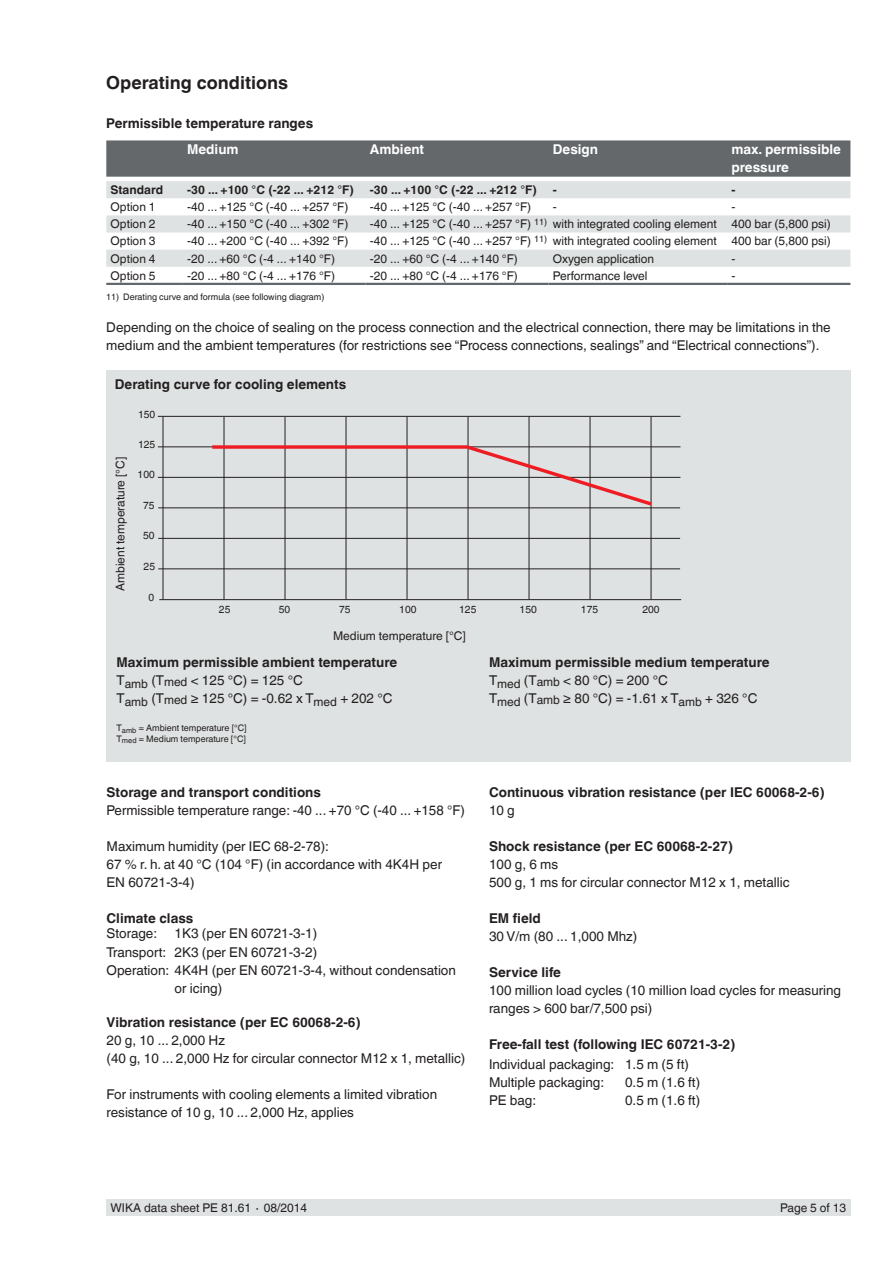
<style>
.page{position:relative;width:893px;height:1263px;background:#fff}
.page>*{position:absolute;margin:0;border:0;box-sizing:border-box;transform-origin:0 0}
.t1{font:700 18px "Helvetica World";color:#231f20}
.t2{font:13.5px/18px "Helvetica World";color:#231f20}
.t3{font:700 13.5px "Helvetica World";color:#231f20}
.t4{font:700 13.5px/18px "Helvetica World";color:#fff}
.t5{font:12px "Helvetica World";color:#231f20}
.t6{font:700 12px "Helvetica World";color:#231f20}
.t7{font:10.35px "Helvetica World";color:#231f20}
.t8{font:9px/10.5px "Helvetica World";color:#231f20}
.s1{font-weight:700}
</style>
<div class="page">
<div style="left:106px;top:1199px;width:744px;height:17px;background:#dfe2e2"></div>
<div style="left:106px;top:371px;width:744px;height:391px;background:#dfe2e2"></div>
<div style="left:106px;top:140px;width:744px;height:37px;background:#64686b"></div>
<svg style="left:106px;top:181px;width:744px;height:86px;fill:#dfe2e2"></svg>
<hr style="left:106px;top:283px;width:77px;height:2px;background:#64686b">
<hr style="left:183px;top:283px;width:183px;height:2px;background:#64686b">
<hr style="left:366px;top:283px;width:183px;height:2px;background:#64686b">
<hr style="left:549px;top:283px;width:178px;height:2px;background:#64686b">
<hr style="left:727px;top:283px;width:123px;height:2px;background:#64686b">
<hr style="left:158px;top:477px;width:522px;height:1px;background:#231f20">
<hr style="left:158px;top:507px;width:522px;height:1px;background:#231f20">
<hr style="left:158px;top:538px;width:522px;height:1px;background:#231f20">
<hr style="left:158px;top:568px;width:522px;height:1px;background:#231f20">
<hr style="left:159px;top:599px;width:522px;height:1px;background:#231f20">
<hr style="left:163px;top:416px;width:1px;height:183px;background:#231f20">
<hr style="left:224px;top:417px;width:1px;height:183px;background:#231f20">
<hr style="left:285px;top:417px;width:1px;height:183px;background:#231f20">
<hr style="left:346px;top:417px;width:1px;height:183px;background:#231f20">
<hr style="left:407px;top:417px;width:1px;height:182px;background:#231f20">
<hr style="left:468px;top:417px;width:1px;height:182px;background:#231f20">
<hr style="left:529px;top:417px;width:1px;height:182px;background:#231f20">
<hr style="left:590px;top:417px;width:1px;height:183px;background:#231f20">
<hr style="left:651px;top:417px;width:1px;height:182px;background:#231f20">
<hr style="left:158px;top:446px;width:522px;height:1px;background:#231f20">
<hr style="left:158px;top:416px;width:522px;height:1px;background:#231f20">
<svg style="left:209px;top:444px;width:446px;height:64px"></svg>
<h1 class="t1" style="left:106px;top:73px;width:183px">Operating conditions</h1>
<p class="t3" style="left:106px;top:116px;width:208px">Permissible temperature ranges</p>
<p class="t4" style="left:187px;top:141px;width:53px">Medium</p>
<p class="t4" style="left:370px;top:141px;width:56px">Ambient</p>
<p class="t4" style="left:553px;top:141px;width:47px">Design</p>
<p class="t4" style="left:731px;top:141px;width:111px">max. permissible pressure</p>
<p class="t6" style="left:111px;top:183px;width:54px">Standard</p>
<p class="t6" style="left:187px;top:183px;width:168px">-30 ... +100 °C (-22 ... +212 °F)</p>
<p class="t6" style="left:370px;top:183px;width:168px">-30 ... +100 °C (-22 ... +212 °F)</p>
<p class="t6" style="left:553px;top:183px;width:5px">-</p>
<p class="t6" style="left:731px;top:183px;width:5px">-</p>
<p class="t5" style="left:111px;top:200px;width:47px">Option 1</p>
<p class="t5" style="left:187px;top:200px;width:163px">-40 ... +125 °C (-40 ... +257 °F)</p>
<p class="t5" style="left:370px;top:200px;width:163px">-40 ... +125 °C (-40 ... +257 °F)</p>
<p class="t5" style="left:553px;top:200px;width:5px">-</p>
<p class="t5" style="left:731px;top:200px;width:5px">-</p>
<p class="t5" style="left:111px;top:217px;width:47px">Option 2</p>
<p class="t5" style="left:187px;top:217px;width:163px">-40 ... +150 °C (-40 ... +302 °F)</p>
<p class="t5" style="left:370px;top:217px;width:462px">-40 ... +125 °C (-40 ... +257 °F) <sup>11)</sup> with integrated cooling element 400 bar (5,800 psi)</p>
<p class="t5" style="left:111px;top:234px;width:47px">Option 3</p>
<p class="t5" style="left:187px;top:234px;width:163px">-40 ... +200 °C (-40 ... +392 °F)</p>
<p class="t5" style="left:370px;top:234px;width:462px">-40 ... +125 °C (-40 ... +257 °F) <sup>11)</sup> with integrated cooling element 400 bar (5,800 psi)</p>
<p class="t5" style="left:111px;top:251px;width:47px">Option 4</p>
<p class="t5" style="left:187px;top:251px;width:149px">-20 ... +60 °C (-4 ... +140 °F)</p>
<p class="t5" style="left:370px;top:251px;width:149px">-20 ... +60 °C (-4 ... +140 °F)</p>
<p class="t5" style="left:553px;top:251px;width:103px">Oxygen application</p>
<p class="t5" style="left:731px;top:251px;width:5px">-</p>
<p class="t5" style="left:111px;top:268px;width:47px">Option 5</p>
<p class="t5" style="left:187px;top:268px;width:149px">-20 ... +80 °C (-4 ... +176 °F)</p>
<p class="t5" style="left:370px;top:268px;width:149px">-20 ... +80 °C (-4 ... +176 °F)</p>
<p class="t5" style="left:553px;top:268px;width:96px">Performance level</p>
<p class="t5" style="left:731px;top:268px;width:5px">-</p>
<p class="t8" style="left:106px;top:291px;width:220px">11) Derating curve and formula (see following diagram)</p>
<p class="t2" style="left:106px;top:318px;width:726px">Depending on the choice of sealing on the process connection and the electrical connection, there may be limitations in the medium and the ambient temperatures (for restrictions see “Process connections, sealings” and “Electrical connections”).</p>
<p class="t3" style="left:115px;top:376px;width:233px">Derating curve for cooling elements</p>
<p class="t7" style="left:138px;top:408px;width:19px">150</p>
<p class="t5" style="left:113px;top:591px;width:136px;rotate:-90deg">Ambient temperature [°C]</p>
<p class="t7" style="left:138px;top:438px;width:19px">125</p>
<p class="t7" style="left:138px;top:469px;width:19px">100</p>
<p class="t7" style="left:143px;top:500px;width:13px">75</p>
<p class="t7" style="left:143px;top:530px;width:13px">50</p>
<p class="t7" style="left:144px;top:561px;width:13px">25</p>
<p class="t7" style="left:148px;top:592px;width:7px">0</p>
<p class="t7" style="left:219px;top:604px;width:13px">25</p>
<p class="t7" style="left:279px;top:604px;width:13px">50</p>
<p class="t7" style="left:339px;top:604px;width:13px">75</p>
<p class="t7" style="left:399px;top:604px;width:19px">100</p>
<p class="t7" style="left:459px;top:604px;width:19px">125</p>
<p class="t7" style="left:520px;top:604px;width:19px">150</p>
<p class="t7" style="left:581px;top:604px;width:19px">175</p>
<p class="t7" style="left:642px;top:604px;width:19px">200</p>
<p class="t5" style="left:333px;top:629px;width:134px">Medium temperature [°C]</p>
<p class="t2" style="left:117px;top:653px;width:282px"><span class="s1">Maximum permissible ambient temperature<br></span>T<sub>amb</sub> (T<sub>med</sub> &lt; 125 °C) = 125 °C<br>T<sub>amb</sub> (T<sub>med</sub> ≥ 125 °C) = -0.62 x T<sub>med</sub> + 202 °C</p>
<p class="t8" style="left:117px;top:723px;width:132px">T<sub>amb</sub> = Ambient temperature [°C]<br>T<sub>med</sub> = Medium temperature [°C]</p>
<p class="t3" style="left:107px;top:784px;width:216px">Storage and transport conditions</p>
<p class="t2" style="left:107px;top:801px;width:360px">Permissible temperature range: -40 ... +70 °C (-40 ... +158 °F)</p>
<p class="t2" style="left:107px;top:837px;width:337px">Maximum humidity (per IEC 68-2-78):<br>67 % r. h. at 40 °C (104 °F) (in accordance with 4K4H per<br>EN 60721-3-4)</p>
<p class="t3" style="left:107px;top:910px;width:88px">Climate class</p>
<p class="t2" style="left:107px;top:925px;width:52px">Storage:</p>
<p class="t2" style="left:175px;top:925px;width:144px">1K3 (per EN 60721-3-1)</p>
<p class="t2" style="left:107px;top:943px;width:212px">Transport: 2K3 (per EN 60721-3-2)</p>
<p class="t2" style="left:107px;top:961px;width:351px">Operation: 4K4H (per EN 60721-3-4, without condensation</p>
<p class="t2" style="left:175px;top:979px;width:49px">or icing)</p>
<p class="t3" style="left:107px;top:1014px;width:256px">Vibration resistance (per EC 60068-2-6)</p>
<p class="t2" style="left:107px;top:1031px;width:360px">20 g, 10 ... 2,000 Hz<br>(40 g, 10 ... 2,000 Hz for circular connector M12 x 1, metallic)</p>
<p class="t2" style="left:107px;top:1085px;width:332px">For instruments with cooling elements a limited vibration resistance of 10 g, 10 ... 2,000 Hz, applies</p>
<p class="t2" style="left:489px;top:653px;width:282px"><span class="s1">Maximum permissible medium temperature<br></span>T<sub>med</sub> (T<sub>amb</sub> &lt; 80 °C) = 200 °C<br>T<sub>med</sub> (T<sub>amb</sub> ≥ 80 °C) = -1.61 x T<sub>amb</sub> + 326 °C</p>
<p class="t3" style="left:489px;top:784px;width:337px">Continuous vibration resistance (per IEC 60068-2-6)</p>
<p class="t2" style="left:489px;top:801px;width:27px">10 g</p>
<p class="t3" style="left:489px;top:838px;width:245px">Shock resistance (per EC 60068-2-27)</p>
<p class="t2" style="left:489px;top:855px;width:302px">100 g, 6 ms<br>500 g, 1 ms for circular connector M12 x 1, metallic</p>
<p class="t3" style="left:489px;top:910px;width:54px">EM field</p>
<p class="t2" style="left:489px;top:927px;width:150px">30 V/m (80 ... 1,000 Mhz)</p>
<p class="t3" style="left:489px;top:964px;width:73px">Service life</p>
<p class="t2" style="left:489px;top:981px;width:354px">100 million load cycles (10 million load cycles for measuring ranges &gt; 600 bar/7,500 psi)</p>
<p class="t3" style="left:489px;top:1036px;width:248px">Free-fall test (following IEC 60721-3-2)</p>
<p class="t2" style="left:489px;top:1055px;width:201px">Individual packaging: 1.5 m (5 ft)<br>Multiple packaging:</p>
<p class="t2" style="left:625px;top:1073px;width:77px">0.5 m (1.6 ft)</p>
<p class="t2" style="left:489px;top:1091px;width:49px">PE bag:</p>
<p class="t2" style="left:625px;top:1091px;width:77px">0.5 m (1.6 ft)</p>
<p class="t5" style="left:111px;top:1201px;width:198px">WIKA data sheet PE 81.61 ∙ 08/2014</p>
<p class="t5" style="left:780px;top:1201px;width:68px">Page 5 of 13</p>
</div>
